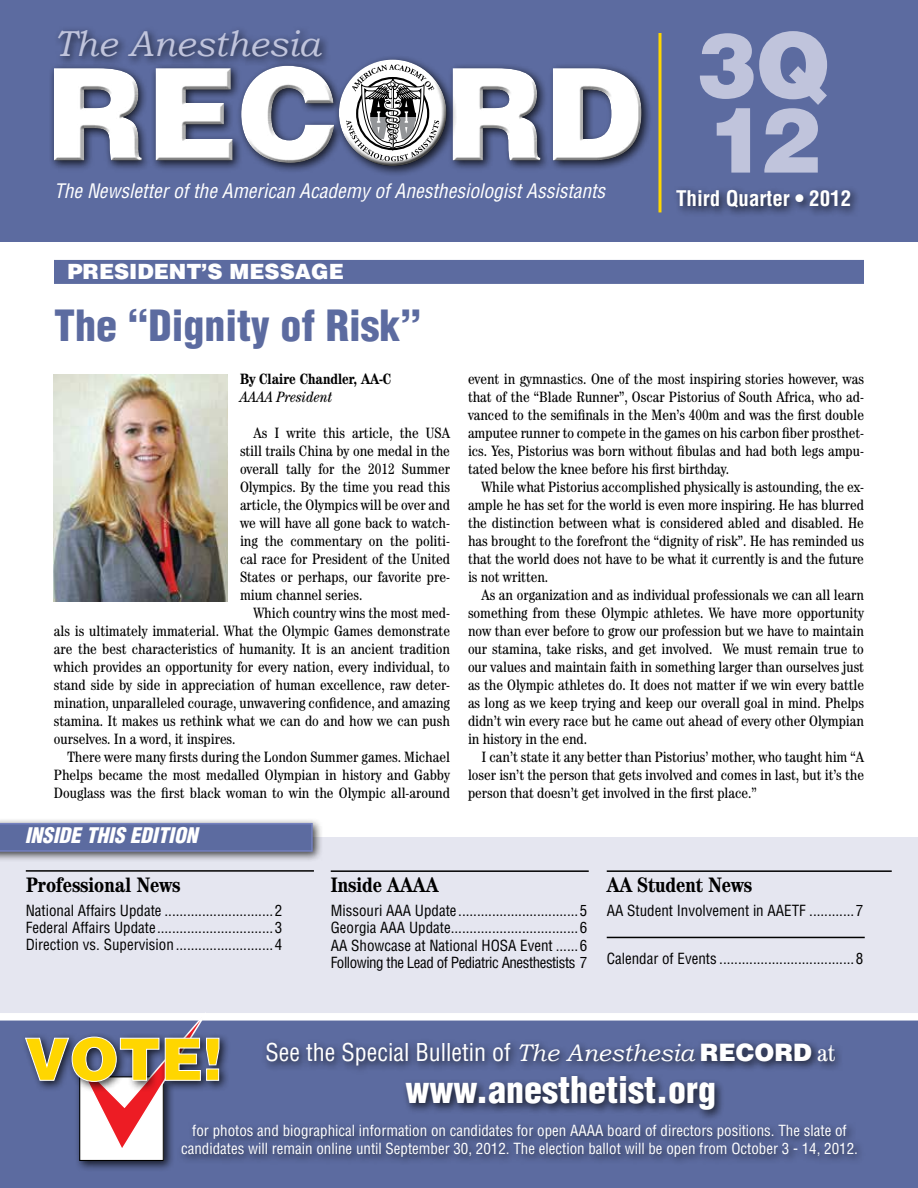
<style>
.page{position:relative;width:918px;height:1188px;background:#fff}
.page>*{position:absolute;margin:0;border:0;box-sizing:border-box;transform-origin:0 0}
.t1{font:900 90px/75px "Helvetica LT Std";color:#c0c4dc}
.t2{font:900 condensed 42px "Helvetica LT Std";color:#5c6ba0}
.t3{font:900 condensed 36px "Helvetica LT Std";color:#fff}
.t4{font:italic 36px "Bookman Old Style";color:#c0c4dc}
.t5{font:condensed 24px "Helvetica LT Std";color:#fff}
.t6{font:700 condensed 21px "Century Std";color:#000}
.t7{font:900 21px "Helvetica LT Std";color:#fff}
.t8{font:700 condensed 21px "Helvetica LT Std";color:#fff}
.t9{font:italic 900 condensed 21px "Helvetica LT Std";color:#fff}
.t10{font:italic condensed 19.5px "Helvetica LT Std";color:#fff}
.t11{font:condensed 15px/18px "Century Std";color:#000;text-align:justify}
.t12{font:condensed 15px/17.2px "Helvetica LT Std";color:#000;text-align:justify}
.t13{font:condensed 15px/18px "Helvetica LT Std";color:#fff;text-align:center}
.t14{font:700 condensed 15px "Century Std";color:#000}
.t15{font:italic condensed 15px "Century Std";color:#000}
.s1{font-family:"Bookman Old Style";font-style:italic;font-stretch:normal}
.s2{font-weight:900;font-stretch:normal}
.s3{font-family:"Century Std"}
</style>
<div class="page">
<div style="left:0;top:0;width:918px;height:242px;background:#5c6ba0"></div>
<div style="left:54px;top:25px;width:278px;height:43px;background:#000;opacity:.75"></div>
<div style="left:49px;top:60px;width:603px;height:114px;background:#000;opacity:.75"></div>
<div style="left:52px;top:66px;width:590px;height:98px;background:#000;opacity:.75"></div>
<div style="left:334px;top:54px;width:123px;height:123px;background:#000;opacity:.75"></div>
<div style="left:338px;top:59px;width:105px;height:80px;background:#fff;opacity:.75"></div>
<div style="left:340px;top:76px;width:107px;height:91px;background:#000;opacity:.75"></div>
<div style="left:672px;top:185px;width:189px;height:33px;background:#000;opacity:.75"></div>
<hr style="left:658px;top:33px;width:3px;height:179px;background:#ffd600">
<div style="left:0;top:837px;width:918px;height:184px;background:#e5e6f0"></div>
<div style="left:0;top:818px;width:324px;height:45px;background:#000;opacity:.75"></div>
<svg style="left:0;top:823px;width:313px;height:29px;background:#5e6da2"></svg>
<hr style="left:26px;top:870px;width:288px;height:2px;background:#000">
<hr style="left:331px;top:870px;width:258px;height:2px;background:#000">
<hr style="left:607px;top:870px;width:285px;height:2px;background:#000">
<hr style="left:607px;top:937px;width:258px;height:1px;background:#000">
<div style="left:54px;top:260px;width:810px;height:24px;background:#5c6ba0"></div>
<img style="left:54px;top:374px;width:173px;height:228px">
<svg style="left:0;top:1013px;width:918px;height:175px;background:#6a77a8"></svg>
<div style="left:74px;top:1071px;width:101px;height:101px;background:#000;opacity:.75"></div>
<div style="left:80px;top:1077px;width:83px;height:83px;background:#fff"></div>
<div style="left:79px;top:1076px;width:85px;height:85px;border:1px solid #000"></div>
<div style="left:21px;top:1032px;width:209px;height:61px;background:#000;opacity:.75"></div>
<svg style="left:25px;top:1013px;width:195px;height:140px;background:#a59589"></svg>
<div style="left:402px;top:1071px;width:323px;height:50px;background:#000;opacity:.75"></div>
<div style="left:262px;top:1038px;width:583px;height:38px;background:#000;opacity:.75"></div>
<div style="left:177px;top:1120px;width:690px;height:47px;background:#000;opacity:.75"></div>
<h3 class="t4" style="left:54px;top:19px;width:268px">The Anesthesia</h3>
<h1 class="t1" style="left:697px;top:26px;width:135px">3Q<br>12</h1>
<h3 class="t8" style="left:676px;top:186px;width:177px">Third Quarter • 2012</h3>
<h3 class="t10" style="left:54px;top:179px;width:553px">The Newsletter of the American Academy of Anesthesiologist Assistants</h3>
<h3 class="t7" style="left:68px;top:258px;width:278px">PRESIDENT’S MESSAGE</h3>
<h2 class="t2" style="left:54px;top:299px;width:369px">The “Dignity of Risk”</h2>
<p class="t14" style="left:240px;top:370px;width:153px">By Claire Chandler, AA-C</p>
<p class="t15" style="left:240px;top:389px;width:94px">AAAA President</p>
<p class="t11" style="left:240px;top:424px;width:212px;text-indent:14px">As I write this article, the USA still trails China by one medal in the overall tally for the 2012 Summer Olympics. By the time you read this article, the Olympics will be over and we will have all gone back to watch&shy;ing the commentary on the politi&shy;cal race for President of the United States or perhaps, our favorite pre&shy;mium channel series.</p>
<p class="t11" style="left:54px;top:604px;width:398px;text-indent:200px">Which country wins the most med&shy;als is ultimately immaterial. What the Olympic Games demonstrate are the best characteristics of humanity. It is an ancient tradition which provides an opportunity for every nation, every individual, to stand side by side in appreciation of human excellence, raw deter&shy;mination, unparalleled courage, unwavering confidence, and amazing stamina. It makes us rethink what we can do and how we can push ourselves. In a word, it inspires.</p>
<p class="t11" style="left:54px;top:748px;width:398px;text-indent:14px">There were many firsts during the London Summer games. Michael Phelps became the most medalled Olympian in history and Gabby Douglass was the first black woman to win the Olympic all-around</p>
<p class="t11" style="left:468px;top:370px;width:398px">event in gymnastics. One of the most inspiring stories however, was that of the “Blade Runner”, Oscar Pistorius of South Africa, who ad&shy;vanced to the semifinals in the Men’s 400m and was the first double amputee runner to compete in the games on his carbon fiber prosthet&shy;ics. Yes, Pistorius was born without fibulas and had both legs ampu&shy;tated below the knee before his first birthday.</p>
<p class="t11" style="left:468px;top:478px;width:398px;text-indent:14px">While what Pistorius accomplished physically is astounding, the ex&shy;ample he has set for the world is even more inspiring. He has blurred the distinction between what is considered abled and disabled. He has brought to the forefront the “dignity of risk”. He has reminded us that the world does not have to be what it currently is and the future is not written.</p>
<p class="t11" style="left:468px;top:586px;width:398px;text-indent:14px">As an organization and as individual professionals we can all learn something from these Olympic athletes. We have more opportunity now than ever before to grow our profession but we have to maintain our stamina, take risks, and get involved. We must remain true to our values and maintain faith in something larger than ourselves just as the Olympic athletes do. It does not matter if we win every battle as long as we keep trying and keep our overall goal in mind. Phelps didn’t win every race but he came out ahead of every other Olympian in history in the end.</p>
<p class="t11" style="left:468px;top:748px;width:398px;text-indent:14px">I can’t state it any better than Pistorius’ mother, who taught him “A loser isn’t the person that gets involved and comes in last, but it’s the person that doesn’t get involved in the first place.”</p>
<h3 class="t9" style="left:25px;top:822px;width:174px">INSIDE THIS EDITION</h3>
<h3 class="t6" style="left:26px;top:872px;width:156px">Professional News</h3>
<p class="t12" style="left:26px;top:902px;width:258px">National Affairs Update .............................2<br>Federal Affairs Update...............................3<br>Direction vs. Supervision ..........................4</p>
<h3 class="t6" style="left:331px;top:872px;width:109px">Inside AAAA</h3>
<p class="t12" style="left:331px;top:902px;width:258px">Missouri AAA Update ................................5<br>Georgia AAA Update..................................6<br>AA Showcase at National HOSA Event ......6<br>Following the Lead of Pediatric Anesthestists 7</p>
<h3 class="t6" style="left:607px;top:872px;width:147px">AA Student News</h3>
<p class="t12" style="left:607px;top:902px;width:258px">AA Student Involvement in AAETF ............7</p>
<p class="t12" style="left:607px;top:950px;width:258px">Calendar of Events ....................................8</p>
<h3 class="t5" style="left:266px;top:1037px;width:571px">See the Special Bulletin of <span class="s1">The Anesthesia</span> <span class="s2">RECORD</span> <span class="s3">at</span></h3>
<h3 class="t3" style="left:406px;top:1067px;width:312px">www.anesthetist.org</h3>
<p class="t13" style="left:181px;top:1122px;width:678px">for photos and biographical information on candidates for open AAAA board of directors positions. The slate of candidates will remain online until September 30, 2012. The election ballot will be open from October 3 - 14, 2012.</p>
</div>
